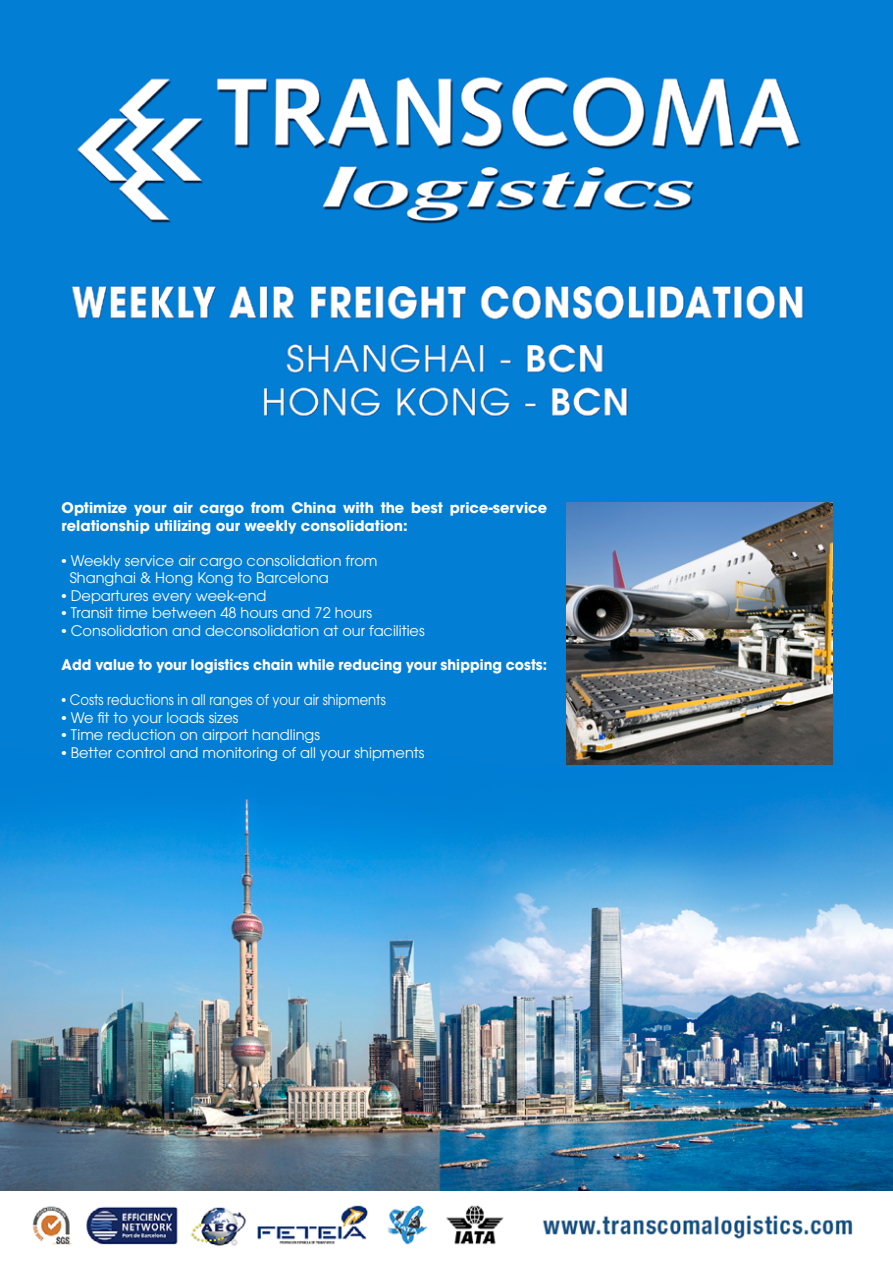
<style>
.page{position:relative;width:893px;height:1263px;background:#fff}
.page>*{position:absolute;margin:0;border:0;box-sizing:border-box;transform-origin:0 0}
.t1{font:14.55px/17.4px "ITC Avant Garde Std";color:#fff}
.t2{font:700 14.55px/17.4px "ITC Avant Garde Std";color:#fff}
.t3{font:700 14.55px "ITC Avant Garde Std";color:#fff;scale:.95 1}
.t4{font:14.55px "ITC Avant Garde Std";color:#fff;scale:.9 1}
.s1{font-family:"Arial";font-weight:700}
</style>
<div class="page">
<img style="left:0;top:0;width:893px;height:1191px">
<img style="left:32px;top:1205px;width:821px;height:41px">
<img style="left:567px;top:502px;width:265px;height:262px">
<p class="t2" style="left:62px;top:499px;width:487px">Optimize your air cargo from China with the best price-service relationship utilizing our weekly consolidation:</p>
<p class="t1" style="left:70px;top:551px;width:309px;text-indent:-8px"><span class="s1">•</span> Weekly service air cargo consolidation from<br>Shanghai &amp; Hong Kong to Barcelona</p>
<p class="t1" style="left:62px;top:586px;width:206px"><span class="s1">•</span> Departures every week-end</p>
<p class="t1" style="left:62px;top:604px;width:312px"><span class="s1">•</span> Transit time between 48 hours and 72 hours</p>
<p class="t1" style="left:62px;top:621px;width:365px"><span class="s1">•</span> Consolidation and deconsolidation at our facilities</p>
<p class="t3" style="left:62px;top:655px;width:512px">Add value to your logistics chain while reducing your shipping costs:</p>
<p class="t4" style="left:62px;top:691px;width:362px"><span class="s1">•</span> Costs reductions in all ranges of your air shipments</p>
<p class="t1" style="left:62px;top:709px;width:178px"><span class="s1">•</span> We fit to your loads sizes</p>
<p class="t1" style="left:62px;top:726px;width:260px"><span class="s1">•</span> Time reduction on airport handlings</p>
<p class="t1" style="left:62px;top:743px;width:364px"><span class="s1">•</span> Better control and monitoring of all your shipments</p>
</div>
